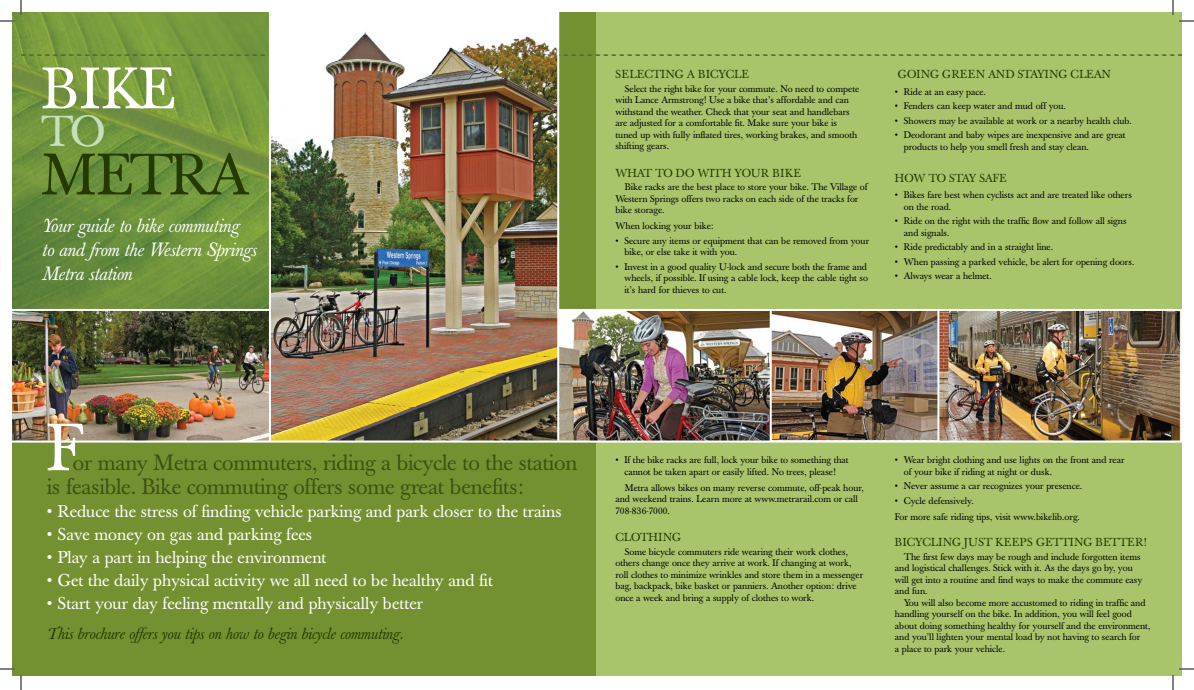
<style>
.page{position:relative;width:1194px;height:690px;background:#fff}
.page>*{position:absolute;margin:0;border:0;box-sizing:border-box;transform-origin:0 0}
.t1{font:66px "Baskerville";color:#fff}
.t2{font:58px "Baskerville";letter-spacing:-.05em;color:#253a00}
.t3{font:58px "Baskerville";color:#fff}
.t4{font:43px "Baskerville";color:#c8dfbe}
.t5{font:22px/24px "Baskerville";letter-spacing:-.01em;color:#3c5212}
.t6{font:italic 19px/24px "Baskerville";color:#fff}
.t7{font:17px "Baskerville";color:#fff}
.t8{font:italic 16px "Baskerville";color:#253a00}
.t9{font:11.5px "Baskerville";letter-spacing:.02em;color:#253a00}
.t10{font:11.5px "Baskerville";color:#253a00}
.t11{font:11.5px "Baskerville";letter-spacing:-.02em;color:#253a00}
.t12{font:9.5px/11.5px "Baskerville";color:#000}
</style>
<div class="page">
<div style="left:12px;top:12px;width:1170px;height:664px;background:#a8c56c"></div>
<img style="left:596px;top:311px;width:586px;height:129px">
<div style="left:12px;top:12px;width:584px;height:664px;background:#749132"></div>
<img style="left:12px;top:12px;width:257px;height:297px">
<svg style="left:21px;top:440px;width:1161px;height:1px"></svg>
<svg style="left:21px;top:54px;width:1161px;height:2px"></svg>
<img style="left:12px;top:311px;width:257px;height:129px">
<hr style="left:12px;top:309px;width:1170px;height:2px;background:#fff">
<img style="left:271px;top:12px;width:286px;height:429px">
<hr style="left:269px;top:12px;width:2px;height:429px;background:#fff">
<hr style="left:557px;top:12px;width:2px;height:429px;background:#fff">
<hr style="left:770px;top:310px;width:2px;height:131px;background:#fff">
<hr style="left:937px;top:310px;width:2px;height:131px;background:#fff">
<hr style="left:12px;top:441px;width:1170px;height:2px;background:#fff">
<svg style="left:0;top:0;width:22px;height:22px"></svg>
<svg style="left:0;top:668px;width:22px;height:22px"></svg>
<svg style="left:1172px;top:0;width:22px;height:22px"></svg>
<svg style="left:1172px;top:668px;width:22px;height:22px"></svg>
<h2 class="t3" style="left:42px;top:54px;width:135px">BIKE</h2>
<h3 class="t4" style="left:42px;top:106px;width:65px">TO</h3>
<h2 class="t2" style="left:42px;top:141px;width:209px">METRA</h2>
<h3 class="t6" style="left:42px;top:214px;width:216px">Your guide to bike commuting<br>to and from the Western Springs<br>Metra station</h3>
<p class="t9" style="left:615px;top:68px;width:135px">SELECTING A BICYCLE</p>
<p class="t12" style="left:615px;top:83px;width:245px;text-indent:9px">Select the right bike for your commute. No need to compete with Lance Armstrong! Use a bike that’s affordable and can withstand the weather. Check that your seat and handlebars are adjusted for a comfortable fit. Make sure your bike is tuned up with fully inflated tires, working brakes, and smooth shifting gears.</p>
<p class="t10" style="left:615px;top:166px;width:187px">WHAT TO DO WITH YOUR BIKE</p>
<p class="t12" style="left:615px;top:181px;width:254px;text-indent:9px">Bike racks are the best place to store your bike. The Village of<br>Western Springs offers two racks on each side of the tracks for bike storage.</p>
<p class="t12" style="left:615px;top:220px;width:100px">When locking your bike:</p>
<p class="t12" style="left:624px;top:235px;width:246px;text-indent:-9px">• Secure any items or equipment that can be removed from your bike, or else take it with you.</p>
<p class="t12" style="left:624px;top:261px;width:245px;text-align:justify;text-indent:-9px">• Invest in a good quality U-lock and secure both the frame and wheels, if possible. If using a cable lock, keep the cable tight so it’s hard for thieves to cut.</p>
<p class="t9" style="left:898px;top:68px;width:214px">GOING GREEN AND STAYING CLEAN</p>
<p class="t12" style="left:895px;top:86px;width:93px">• Ride at an easy pace.</p>
<p class="t12" style="left:895px;top:100px;width:173px">• Fenders can keep water and mud off you.</p>
<p class="t12" style="left:895px;top:115px;width:239px">• Showers may be available at work or a nearby health club.</p>
<p class="t12" style="left:904px;top:129px;width:223px;text-indent:-9px">• Deodorant and baby wipes are inexpensive and are great products to help you smell fresh and stay clean.</p>
<p class="t11" style="left:895px;top:171px;width:113px">HOW TO STAY SAFE</p>
<p class="t12" style="left:904px;top:189px;width:230px;text-indent:-9px">• Bikes fare best when cyclists act and are treated like others on the road.</p>
<p class="t12" style="left:904px;top:215px;width:224px;text-indent:-9px">• Ride on the right with the traffic flow and follow all signs and signals.</p>
<p class="t12" style="left:895px;top:241px;width:160px">• Ride predictably and in a straight line.</p>
<p class="t12" style="left:895px;top:256px;width:241px">• When passing a parked vehicle, be alert for opening doors.</p>
<p class="t12" style="left:895px;top:270px;width:98px">• Always wear a helmet.</p>
<h1 class="t1" style="left:47px;top:409px;width:37px">F</h1>
<h3 class="t5" style="left:47px;top:451px;width:532px;text-indent:26px">or many Metra commuters, riding a bicycle to the station is feasible. Bike commuting offers some great benefits:</h3>
<h3 class="t7" style="left:47px;top:502px;width:516px">• Reduce the stress of finding vehicle parking and park closer to the trains</h3>
<h3 class="t7" style="left:47px;top:525px;width:267px">• Save money on gas and parking fees</h3>
<h3 class="t7" style="left:47px;top:548px;width:281px">• Play a part in helping the environment</h3>
<h3 class="t7" style="left:47px;top:571px;width:448px">• Get the daily physical activity we all need to be healthy and fit</h3>
<h3 class="t7" style="left:47px;top:594px;width:378px">• Start your day feeling mentally and physically better</h3>
<h3 class="t8" style="left:47px;top:625px;width:358px">This brochure offers you tips on how to begin bicycle commuting.</h3>
<p class="t12" style="left:615px;top:454px;width:235px;text-align:center">• If the bike racks are full, lock your bike to something that cannot be taken apart or easily lifted. No trees, please!</p>
<p class="t12" style="left:615px;top:482px;width:250px;text-indent:9px">Metra allows bikes on many reverse commute, off-peak hour, and weekend trains. Learn more at www.metrarail.com or call<br>708-836-7000.</p>
<p class="t9" style="left:615px;top:531px;width:67px">CLOTHING</p>
<p class="t12" style="left:615px;top:546px;width:249px;text-indent:9px">Some bicycle commuters ride wearing their work clothes, others change once they arrive at work. If changing at work, roll clothes to minimize wrinkles and store them in a messenger bag, backpack, bike basket or panniers. Another option: drive once a week and bring a supply of clothes to work.</p>
<p class="t12" style="left:904px;top:454px;width:222px;text-indent:-9px">• Wear bright clothing and use lights on the front and rear of your bike if riding at night or dusk.</p>
<p class="t12" style="left:895px;top:480px;width:189px">• Never assume a car recognizes your presence.</p>
<p class="t12" style="left:895px;top:493px;width:187px;line-height:16px">• Cycle defensively.<br>For more safe riding tips, visit www.bikelib.org.</p>
<p class="t9" style="left:895px;top:536px;width:254px">BICYCLING JUST KEEPS GETTING BETTER!</p>
<p class="t12" style="left:895px;top:551px;width:249px;text-indent:9px">The first few days may be rough and include forgotten items and logistical challenges. Stick with it. As the days go by, you will get into a routine and find ways to make the commute easy and fun.</p>
<p class="t12" style="left:895px;top:597px;width:257px;text-indent:9px">You will also become more accustomed to riding in traffic and handling yourself on the bike. In addition, you will feel good about doing something healthy for yourself and the environment, and you’ll lighten your mental load by not having to search for<br>a place to park your vehicle.</p>
</div>
